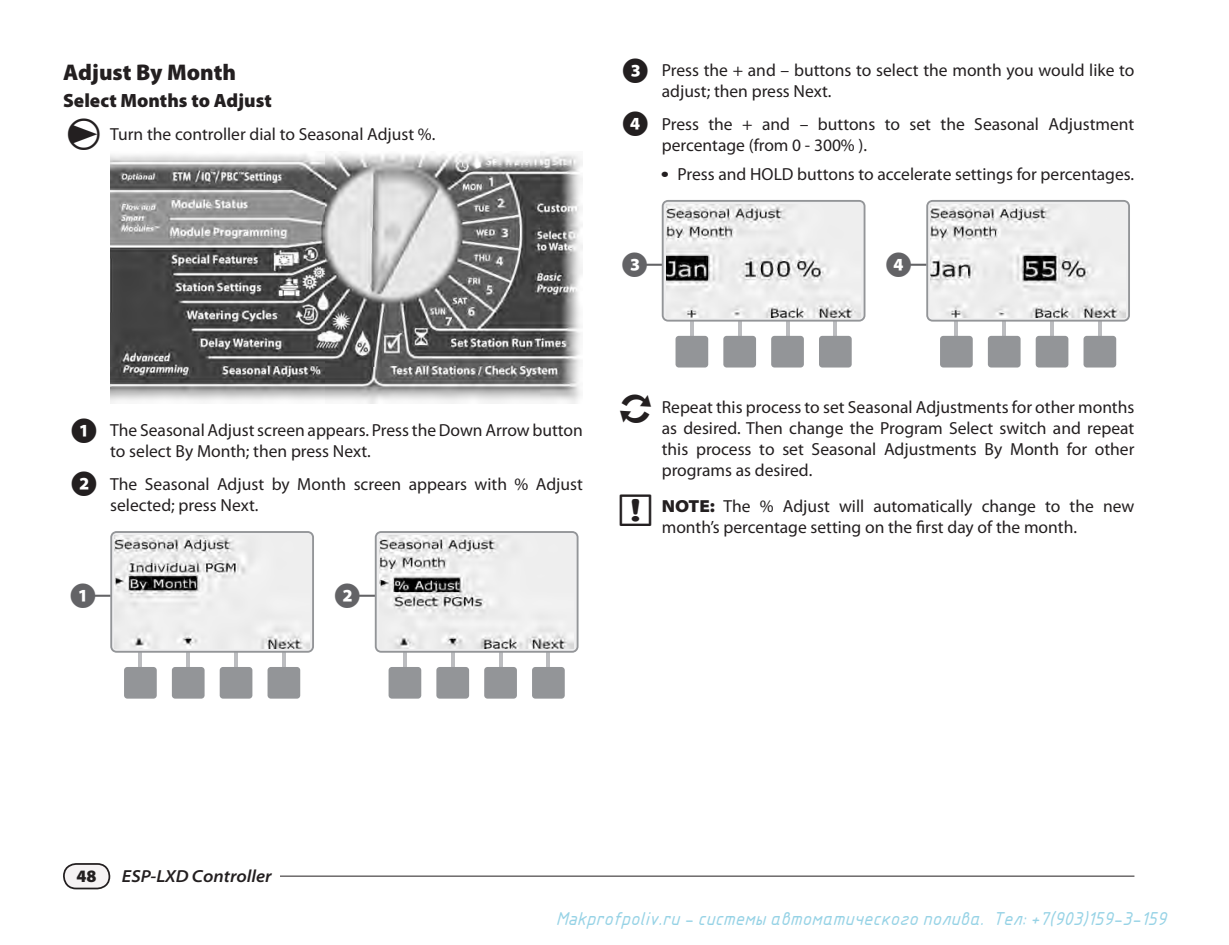
<style>
.page{position:relative;width:1229px;height:945px;background:#fff}
.page>*{position:absolute;margin:0;border:0;box-sizing:border-box;transform-origin:0 0}
.Numbers_-_LCD_Labels{font:24.5px "Myriad Numbers Spec Regular";color:#636366}
.c1-------_Sub-sectio{font:900 22.75px "Myriad Pro";color:#231f20}
.d1-------_Sub-sectio{font:900 19.25px "Myriad Pro";color:#231f20}
.t1{font:italic 18.03px "GOST Common";color:rgb(46 166 204/.5)}
.Numbered_Text{font:17.5px/21px "Myriad Pro";color:#231f20}
.RE-DO{font:17.5px/21px "Myriad Pro";color:#231f20;text-align:justify}
.NOTE{font:17.5px/21px "Myriad Pro";color:#231f20}
.BULLETS_Indented{font:17.5px "Myriad Pro";color:#231f20}
.DIAL{font:17.5px "Myriad Pro";color:#231f20}
.Page_Title_L{font:italic 600 semi-expanded 17.5px "Myriad Pro";color:#231f20}
.Page_Number{font:900 17.5px "Myriad Pro";color:#231f20}
.s1{font-family:"Myriad Numbers List Regular";font-size:24.5px}
.s2{font-weight:900;font-stretch:semi-expanded}
</style>
<div class="page">
<hr style="left:126px;top:876px;width:1008px;height:1px;background:#231f20">
<div style="left:122px;top:864px;width:157px;height:25px;background:#fff"></div>
<div style="left:64px;top:864px;width:45px;height:25px;background:#f6f3f4;border-radius:12px"></div>
<div style="left:63px;top:863px;width:47px;height:26px;border:2px solid #231f20;border-radius:12px"></div>
<img style="left:110px;top:153px;width:473px;height:250px">
<hr style="left:282px;top:653px;width:4px;height:14px;background:#bcbdc0">
<hr style="left:234px;top:653px;width:4px;height:14px;background:#bcbdc0">
<hr style="left:186px;top:653px;width:4px;height:14px;background:#bcbdc0">
<hr style="left:138px;top:653px;width:4px;height:14px;background:#bcbdc0">
<div style="left:124px;top:667px;width:33px;height:32px;background:#939598;border-radius:3px"></div>
<div style="left:172px;top:667px;width:33px;height:32px;background:#939598;border-radius:3px"></div>
<div style="left:220px;top:667px;width:32px;height:32px;background:#939598;border-radius:3px"></div>
<div style="left:267px;top:667px;width:33px;height:32px;background:#939598;border-radius:3px"></div>
<svg style="left:110px;top:531px;width:204px;height:122px;background:#cbcccd"></svg>
<img style="left:115px;top:536px;width:194px;height:112px">
<hr style="left:546px;top:653px;width:4px;height:14px;background:#bcbdc0">
<svg style="left:499px;top:653px;width:3px;height:14px"></svg>
<hr style="left:451px;top:653px;width:3px;height:14px;background:#bcbdc0">
<hr style="left:403px;top:653px;width:4px;height:14px;background:#bcbdc0">
<div style="left:388px;top:667px;width:33px;height:32px;background:#939598;border-radius:3px"></div>
<div style="left:436px;top:667px;width:33px;height:32px;background:#939598;border-radius:3px"></div>
<div style="left:484px;top:667px;width:33px;height:32px;background:#939598;border-radius:3px"></div>
<div style="left:532px;top:667px;width:33px;height:32px;background:#939598;border-radius:3px"></div>
<svg style="left:375px;top:531px;width:203px;height:122px;background:#c9cacc"></svg>
<img style="left:379px;top:536px;width:195px;height:112px">
<hr style="left:833px;top:322px;width:4px;height:14px;background:#bcbdc0">
<svg style="left:785px;top:322px;width:4px;height:14px"></svg>
<hr style="left:738px;top:322px;width:3px;height:14px;background:#bcbdc0">
<hr style="left:690px;top:322px;width:3px;height:14px;background:#bcbdc0">
<div style="left:675px;top:336px;width:33px;height:32px;background:#939598;border-radius:3px"></div>
<div style="left:723px;top:336px;width:33px;height:32px;background:#939598;border-radius:3px"></div>
<div style="left:771px;top:336px;width:33px;height:32px;background:#939598;border-radius:3px"></div>
<div style="left:819px;top:336px;width:32px;height:32px;background:#939598;border-radius:3px"></div>
<svg style="left:661px;top:200px;width:204px;height:122px;background:#c9cacb"></svg>
<img style="left:666px;top:204px;width:195px;height:113px">
<hr style="left:1098px;top:322px;width:3px;height:14px;background:#bcbdc0">
<hr style="left:1050px;top:322px;width:4px;height:14px;background:#bcbdc0">
<hr style="left:1002px;top:322px;width:4px;height:14px;background:#bcbdc0">
<hr style="left:954px;top:322px;width:4px;height:14px;background:#bcbdc0">
<div style="left:940px;top:336px;width:32px;height:32px;background:#939598;border-radius:3px"></div>
<div style="left:987px;top:336px;width:33px;height:32px;background:#939598;border-radius:3px"></div>
<div style="left:1035px;top:336px;width:33px;height:32px;background:#939598;border-radius:3px"></div>
<div style="left:1083px;top:336px;width:33px;height:32px;background:#939598;border-radius:3px"></div>
<svg style="left:926px;top:200px;width:204px;height:122px;background:#c7c8c9"></svg>
<img style="left:930px;top:204px;width:195px;height:113px">
<p class="c1-------_Sub-sectio" style="left:63px;top:59px;width:174px">Adjust By Month</p>
<p class="d1-------_Sub-sectio" style="left:63px;top:90px;width:210px">Select Months to Adjust</p>
<p class="DIAL" style="left:110px;top:123px;width:327px">Turn the controller dial to Seasonal Adjust %.</p>
<p class="Numbered_Text" style="left:662px;top:59px;width:474px;text-indent:-38px"><span class="s1">C</span> Press the + and – buttons to select the month you would like to adjust; then press Next.</p>
<p class="Numbered_Text" style="left:662px;top:113px;width:474px;text-indent:-38px"><span class="s1">D</span> Press the + and – buttons to set the Seasonal Adjustment percentage (from 0 - 300% ).</p>
<p class="BULLETS_Indented" style="left:662px;top:163px;width:474px">● Press and HOLD buttons to accelerate settings for percentages.</p>
<p class="Numbers_-_LCD_Labels" style="left:622px;top:254px;width:44px">3</p>
<p class="Numbers_-_LCD_Labels" style="left:886px;top:254px;width:44px">4</p>
<p class="Numbered_Text" style="left:110px;top:419px;width:474px;text-indent:-38px"><span class="s1">A</span> The Seasonal Adjust screen appears. Press the Down Arrow button to select By Month; then press Next.</p>
<p class="Numbered_Text" style="left:110px;top:473px;width:474px;text-indent:-38px"><span class="s1">B</span> The Seasonal Adjust by Month screen appears with % Adjust selected; press Next.</p>
<p class="Numbers_-_LCD_Labels" style="left:71px;top:585px;width:44px">1</p>
<p class="Numbers_-_LCD_Labels" style="left:335px;top:585px;width:44px">2</p>
<p class="RE-DO" style="left:662px;top:396px;width:474px">Repeat this process to set Seasonal Adjustments for other months as desired. Then change the Program Select switch and repeat this process to set Seasonal Adjustments By Month for other programs as desired.</p>
<p class="NOTE" style="left:662px;top:496px;width:474px"><span class="s2">NOTE:</span> The % Adjust will automatically change to the new month’s percentage setting on the first day of the month.</p>
<p class="Page_Number" style="left:77px;top:866px;width:22px">48</p>
<p class="Page_Title_L" style="left:122px;top:867px;width:151px">ESP-LXD Controller</p>
<p class="t1" style="left:555px;top:907px;width:612px">Makprofpoliv.ru - системы автоматического полива. Тел: +7(903)159-3-159</p>
</div>
